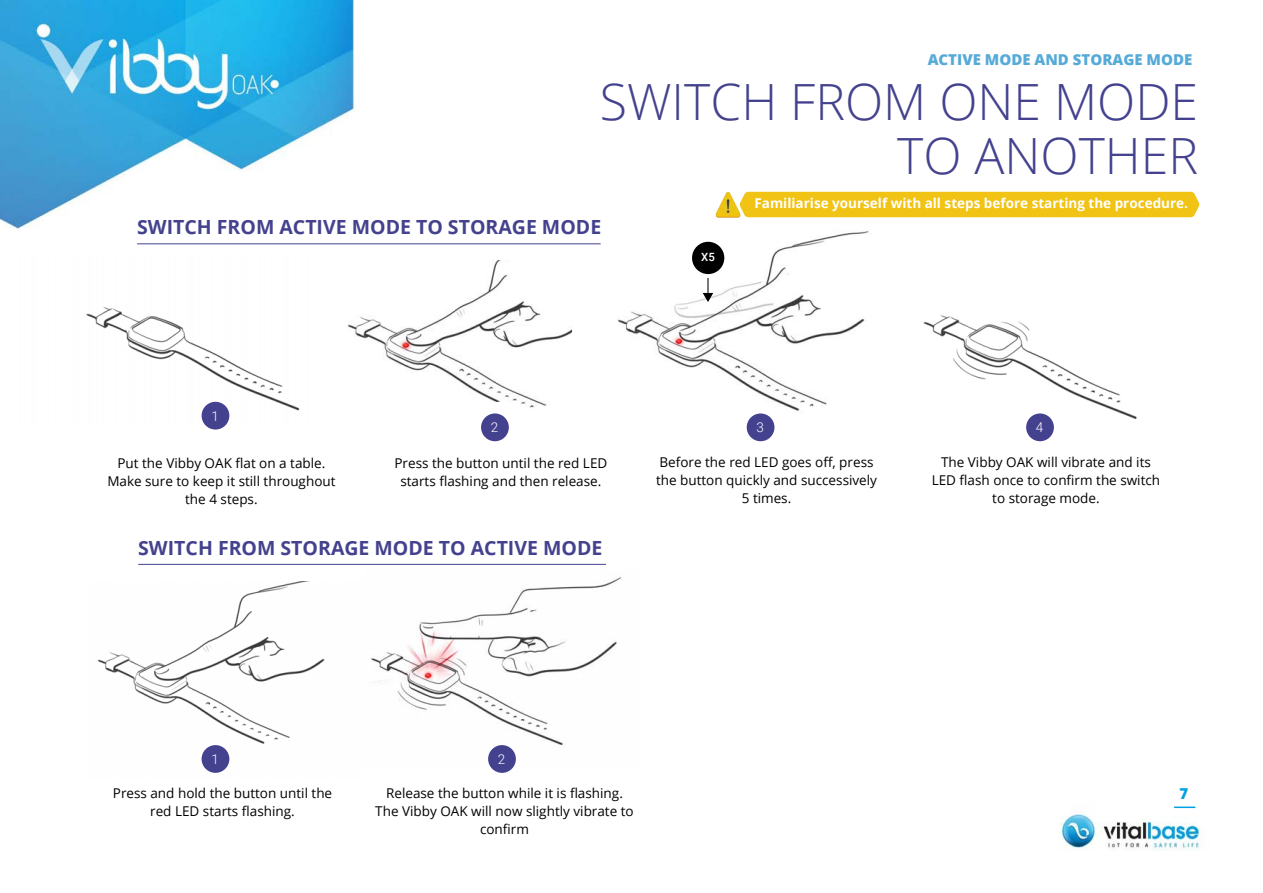
<style>
.page{position:relative;width:1263px;height:893px;background:#fff}
.page>*{position:absolute;margin:0;border:0;box-sizing:border-box;transform-origin:0 0}
.t1{font:300 49.95px/54px "Open Sans";color:#44428e;text-align:right}
.t2{font:700 19.5px "Open Sans";color:#44428e}
.t3{font:800 15px "Open Sans";color:#56aad8}
.t4{font:800 15px "Open Sans";color:#00a1e0}
.t5{font:13.5px/18px "Open Sans";color:#000;text-align:center}
.t6{font:700 13.5px "Open Sans";color:#fff}
.t7{font:300 13.5px "Roboto";color:#fff}
.t8{font:500 11.4px "Roboto";color:#fff}
</style>
<div class="page">
<img style="left:0;top:0;width:817px;height:773px">
<img style="left:1060px;top:806px;width:143px;height:45px">
<img style="left:10px;top:255px;width:301px;height:169px">
<img style="left:321px;top:259px;width:255px;height:176px">
<img style="left:616px;top:220px;width:253px;height:233px">
<svg style="left:703px;top:278px;width:10px;height:24px"></svg>
<hr style="left:137px;top:243px;width:464px;height:1px;background:#44428e">
<img style="left:923px;top:315px;width:214px;height:127px">
<div style="left:202px;top:402px;width:27px;height:28px;background:#44428e;border-radius:50%"></div>
<div style="left:481px;top:413px;width:28px;height:28px;background:#44428e;border-radius:50%"></div>
<div style="left:747px;top:413px;width:27px;height:28px;background:#44428e;border-radius:50%"></div>
<div style="left:1026px;top:413px;width:28px;height:28px;background:#44428e;border-radius:50%"></div>
<img style="left:87px;top:582px;width:277px;height:191px">
<hr style="left:138px;top:564px;width:468px;height:1px;background:#44428e">
<img style="left:366px;top:571px;width:277px;height:198px">
<div style="left:202px;top:745px;width:27px;height:28px;background:#44428e;border-radius:50%"></div>
<div style="left:488px;top:745px;width:28px;height:28px;background:#44428e;border-radius:50%"></div>
<hr style="left:1174px;top:806px;width:21px;height:2px;background:#00a1e0">
<img style="left:713px;top:189px;width:30px;height:30px">
<div style="left:740px;top:192px;width:459px;height:25px;background:#f1c314"></div>
<div style="left:692px;top:242px;width:32px;height:32px;background:#000;border-radius:50%"></div>
<p class="t3" style="left:928px;top:48px;width:266px">ACTIVE MODE AND STORAGE MODE</p>
<h1 class="t1" style="left:600px;top:74px;width:600px">SWITCH FROM ONE MODE<br>TO ANOTHER</h1>
<h2 class="t2" style="left:137px;top:214px;width:466px">SWITCH FROM ACTIVE MODE TO STORAGE MODE</h2>
<p class="t7" style="left:211px;top:406px;width:9px">1</p>
<p class="t8" style="left:701px;top:249px;width:15px">X5</p>
<p class="t6" style="left:754px;top:194px;width:435px">Familiarise yourself with all steps before starting the procedure.</p>
<p class="t7" style="left:491px;top:418px;width:9px">2</p>
<p class="t7" style="left:756px;top:418px;width:9px">3</p>
<p class="t7" style="left:1036px;top:418px;width:9px">4</p>
<p class="t5" style="left:107px;top:454px;width:230px">Put the Vibby OAK flat on a table.<br>Make sure to keep it still throughout the 4 steps.</p>
<p class="t5" style="left:394px;top:454px;width:214px">Press the button until the red LED starts flashing and then release.</p>
<p class="t5" style="left:656px;top:453px;width:222px">Before the red LED goes off, press the button quickly and successively<br>5 times.</p>
<h2 class="t2" style="left:138px;top:534px;width:466px">SWITCH FROM STORAGE MODE TO ACTIVE MODE</h2>
<p class="t5" style="left:932px;top:453px;width:230px">The Vibby OAK will vibrate and its<br>LED flash once to confirm the switch to storage mode.</p>
<p class="t7" style="left:211px;top:750px;width:9px">1</p>
<p class="t5" style="left:113px;top:784px;width:221px">Press and hold the button until the red LED starts flashing.</p>
<p class="t7" style="left:498px;top:750px;width:9px">2</p>
<p class="t5" style="left:375px;top:784px;width:260px">Release the button while it is flashing.<br>The Vibby OAK will now slightly vibrate to confirm</p>
<p class="t4" style="left:1179px;top:783px;width:10px">7</p>
</div>
